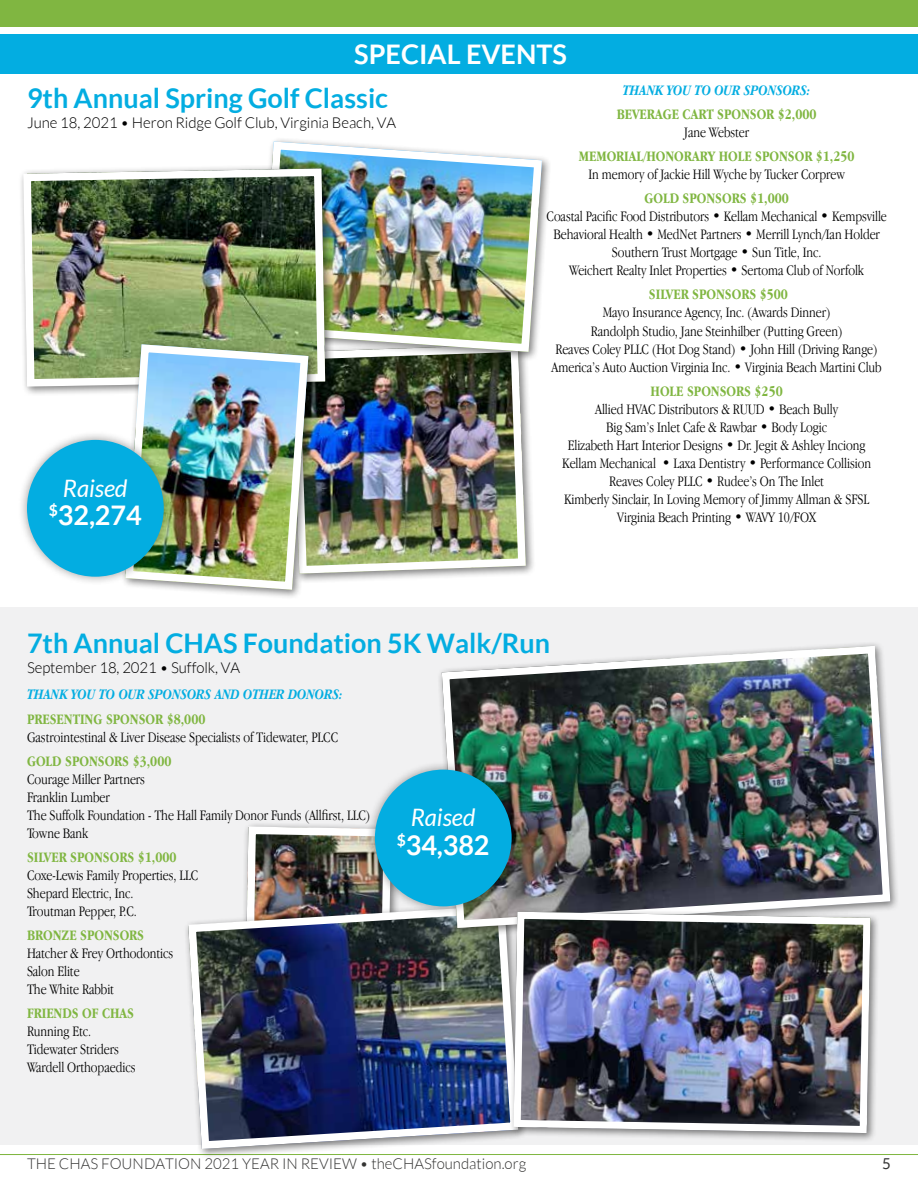
<style>
.page{position:relative;width:918px;height:1188px;background:#fff}
.page>*{position:absolute;margin:0;border:0;box-sizing:border-box;transform-origin:0 0}
.t1{font:700 27px "Lato";color:#03ade1}
.t2{font:700 27px "Lato";color:#fff}
.t3{font:italic 24px "Lato";letter-spacing:-.005em;color:#fff}
.t4{font:300 condensed 15px/18px "Garamond IT Cby BT";letter-spacing:-.005em;color:#000}
.t5{font:700 condensed 15px "Garamond IT Cby BT";color:#80b641}
.t6{font:300 15px "Lato";letter-spacing:-.005em;color:#000}
.t7{font:italic 700 condensed 15px "Garamond IT Cby BT";color:#03ade1}
.t8{font:300 15px "Lato";color:#343433}
.t9{font:15px "Lato";color:#343433}
</style>
<div class="page">
<hr style="left:0;top:1154px;width:918px;height:1px;background:#80b641">
<div style="left:0;top:0;width:918px;height:27px;background:#80b641"></div>
<div style="left:0;top:607px;width:918px;height:538px;background:#f1f1f2"></div>
<div style="left:241px;top:821px;width:160px;height:126px;background:#000;opacity:.5"></div>
<img style="left:247px;top:827px;width:118px;height:74px">
<div style="left:247px;top:827px;width:144px;height:110px;border:8px solid #fff;border-radius:2px"></div>
<div style="left:183px;top:901px;width:345px;height:258px;background:#000;opacity:.5"></div>
<img style="left:184px;top:901px;width:338px;height:252px">
<div style="left:0;top:34px;width:918px;height:40px;background:#03ade1"></div>
<div style="left:437px;top:641px;width:463px;height:297px;background:#000;opacity:.5"></div>
<img style="left:438px;top:642px;width:456px;height:290px">
<div style="left:509px;top:907px;width:371px;height:235px;background:#000;opacity:.5"></div>
<img style="left:510px;top:908px;width:364px;height:229px">
<div style="left:365px;top:760px;width:156px;height:156px;background:#000;opacity:.4"></div>
<div style="left:375px;top:770px;width:137px;height:136px;background:#03ade1;border-radius:50%"></div>
<div style="left:286px;top:339px;width:250px;height:245px;background:#000;opacity:.5"></div>
<img style="left:318px;top:362px;width:208px;height:212px">
<div style="left:292px;top:344px;width:234px;height:229px;border:8px solid #fff;border-radius:8px"></div>
<div style="left:256px;top:137px;width:296px;height:225px;background:#000;opacity:.5"></div>
<img style="left:256px;top:138px;width:290px;height:218px">
<div style="left:18px;top:163px;width:317px;height:234px;background:#000;opacity:.5"></div>
<img style="left:20px;top:165px;width:309px;height:225px">
<div style="left:121px;top:339px;width:197px;height:260px;background:#000;opacity:.5"></div>
<img style="left:121px;top:340px;width:191px;height:254px">
<div style="left:17px;top:430px;width:156px;height:156px;background:#000;opacity:.4"></div>
<div style="left:27px;top:440px;width:137px;height:137px;background:#03ade1;border-radius:50%"></div>
<h1 class="t2" style="left:354px;top:39px;width:214px">SPECIAL EVENTS</h1>
<h1 class="t1" style="left:27px;top:83px;width:363px">9th Annual Spring Golf Classic</h1>
<p class="t6" style="left:27px;top:114px;width:371px">June 18, 2021 • Heron Ridge Golf Club, Virginia Beach, VA</p>
<h2 class="t3" style="left:63px;top:475px;width:66px">Raised</h2>
<h1 class="t2" style="left:49px;top:500px;width:94px"><sup>$</sup>32,274</h1>
<p class="t7" style="left:623px;top:82px;width:190px">THANK YOU TO OUR SPONSORS:</p>
<p class="t5" style="left:617px;top:106px;width:201px">BEVERAGE CART SPONSOR $2,000</p>
<p class="t4" style="left:684px;top:123px;width:67px">Jane Webster</p>
<p class="t5" style="left:579px;top:148px;width:277px">MEMORIAL/HONORARY HOLE SPONSOR $1,250</p>
<p class="t4" style="left:589px;top:165px;width:258px">In memory of Jackie Hill Wyche by Tucker Corprew</p>
<p class="t5" style="left:644px;top:190px;width:146px">GOLD SPONSORS $1,000</p>
<p class="t4" style="left:547px;top:207px;width:342px;text-align:center">Coastal Pacific Food Distributors • Kellam Mechanical • Kempsville Behavioral Health • MedNet Partners • Merrill Lynch/Ian Holder Southern Trust Mortgage • Sun Title, Inc.<br>Weichert Realty Inlet Properties • Sertoma Club of Norfolk</p>
<p class="t5" style="left:649px;top:286px;width:140px">SILVER SPONSORS $500</p>
<p class="t4" style="left:603px;top:303px;width:229px">Mayo Insurance Agency, Inc. (Awards Dinner)</p>
<p class="t4" style="left:552px;top:322px;width:332px;text-align:center">Randolph Studio, Jane Steinhilber (Putting Green)<br>Reaves Coley PLLC (Hot Dog Stand) • John Hill (Driving Range)<br>America’s Auto Auction Virginia Inc. • Virginia Beach Martini Club</p>
<p class="t5" style="left:651px;top:383px;width:134px">HOLE SPONSORS $250</p>
<p class="t4" style="left:562px;top:400px;width:310px;text-align:center">Allied HVAC Distributors &amp; RUUD • Beach Bully<br>Big Sam’s Inlet Cafe &amp; Rawbar • Body Logic<br>Elizabeth Hart Interior Designs • Dr. Jegit &amp; Ashley Inciong Kellam Mechanical • Laxa Dentistry • Performance Collision Reaves Coley PLLC • Rudee’s On The Inlet<br>Kimberly Sinclair, In Loving Memory of Jimmy Allman &amp; SFSL Virginia Beach Printing • WAVY 10/FOX</p>
<h1 class="t1" style="left:27px;top:628px;width:525px">7th Annual CHAS Foundation 5K Walk/Run</h1>
<p class="t6" style="left:27px;top:659px;width:215px">September 18, 2021 • Suffolk, VA</p>
<p class="t7" style="left:27px;top:686px;width:317px">THANK YOU TO OUR SPONSORS AND OTHER DONORS:</p>
<p class="t5" style="left:27px;top:710px;width:180px">PRESENTING SPONSOR $8,000</p>
<p class="t4" style="left:27px;top:728px;width:313px">Gastrointestinal &amp; Liver Disease Specialists of Tidewater, PLCC</p>
<p class="t5" style="left:27px;top:752px;width:146px">GOLD SPONSORS $3,000</p>
<p class="t4" style="left:27px;top:770px;width:345px">Courage Miller Partners<br>Franklin Lumber<br>The Suffolk Foundation - The Hall Family Donor Funds (Allfirst, LLC)<br>Towne Bank</p>
<p class="t5" style="left:27px;top:848px;width:151px">SILVER SPONSORS $1,000</p>
<p class="t4" style="left:27px;top:866px;width:173px">Coxe-Lewis Family Properties, LLC<br>Shepard Electric, Inc.<br>Troutman Pepper, P.C.</p>
<p class="t5" style="left:27px;top:926px;width:119px">BRONZE SPONSORS</p>
<p class="t4" style="left:27px;top:944px;width:148px">Hatcher &amp; Frey Orthodontics<br>Salon Elite<br>The White Rabbit</p>
<p class="t5" style="left:27px;top:1004px;width:109px">FRIENDS OF CHAS</p>
<p class="t4" style="left:27px;top:1022px;width:110px">Running Etc.<br>Tidewater Striders<br>Wardell Orthopaedics</p>
<h2 class="t3" style="left:411px;top:804px;width:66px">Raised</h2>
<h1 class="t2" style="left:397px;top:830px;width:94px"><sup>$</sup>34,382</h1>
<p class="t8" style="left:27px;top:1156px;width:501px">THE CHAS FOUNDATION 2021 YEAR IN REVIEW • theCHASfoundation.org</p>
<p class="t9" style="left:882px;top:1156px;width:10px">5</p>
</div>
